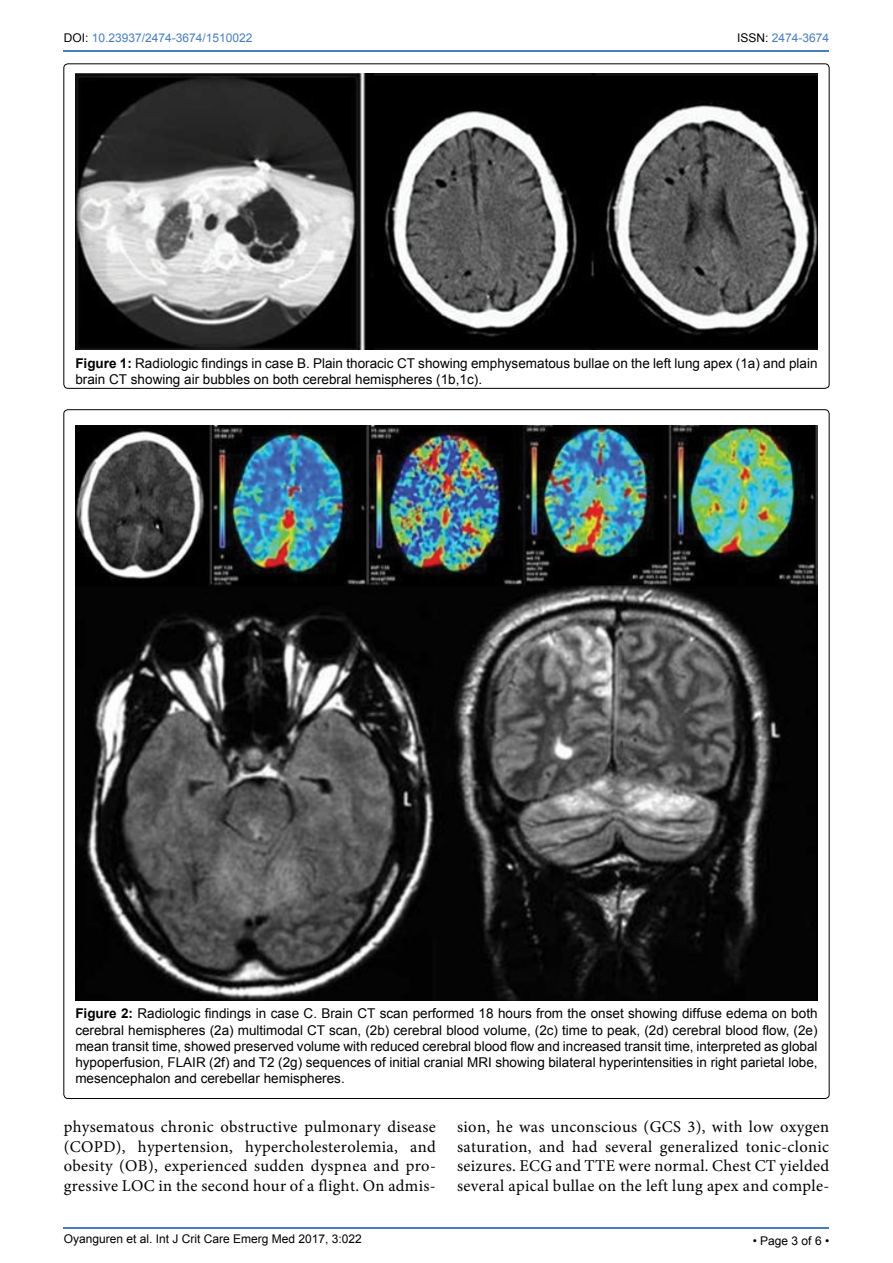
<style>
.page{position:relative;width:893px;height:1263px;background:#fff}
.page>*{position:absolute;margin:0;border:0;box-sizing:border-box;transform-origin:0 0}
.t1{font:16.5px/19.8px "Minion Pro";letter-spacing:.02em;color:#000;text-align:justify}
.t2{font:13.5px/16.2px "Arial";color:#000;text-align:justify}
.t3{font:12px "Arial";color:#000}
.t4{font:12px "Arial";color:#487ec0}
.s1{color:#000}
.s2{font-weight:700}
</style>
<div class="page">
<hr style="left:64px;top:1227px;width:765px;height:2px;background:#487ec0">
<hr style="left:64px;top:50px;width:765px;height:2px;background:#487ec0">
<img style="left:75px;top:425px;width:743px;height:575px">
<img style="left:75px;top:73px;width:743px;height:277px">
<p class="t4" style="left:64px;top:30px;width:190px"><span class="s1">DOI:</span> 10.23937/2474-3674/1510022</p>
<p class="t4" style="left:737px;top:30px;width:94px"><span class="s1">ISSN:</span> 2474-3674</p>
<p class="t2" style="left:75px;top:356px;width:744px"><span class="s2">Figure 1:</span> Radiologic findings in case B. Plain thoracic CT showing emphysematous bullae on the left lung apex (1a) and plain brain CT showing air bubbles on both cerebral hemispheres (1b,1c).</p>
<p class="t2" style="left:75px;top:1006px;width:744px"><span class="s2">Figure 2:</span> Radiologic findings in case C. Brain CT scan performed 18 hours from the onset showing diffuse edema on both cerebral hemispheres (2a) multimodal CT scan, (2b) cerebral blood volume, (2c) time to peak, (2d) cerebral blood flow, (2e) mean transit time, showed preserved volume with reduced cerebral blood flow and increased transit time, interpreted as global hypoperfusion, FLAIR (2f) and T2 (2g) sequences of initial cranial MRI showing bilateral hyperintensities in right parietal lobe, mesencephalon and cerebellar hemispheres.</p>
<p class="t1" style="left:64px;top:1117px;width:374px">physematous chronic obstructive pulmonary disease (COPD), hypertension, hypercholesterolemia, and obesity (OB), experienced sudden dyspnea and pro&shy;gressive LOC in the second hour of a flight. On admis-</p>
<p class="t1" style="left:457px;top:1117px;width:374px">sion, he was unconscious (GCS 3), with low oxygen saturation, and had several generalized tonic-clonic seizures. ECG and TTE were normal. Chest CT yielded several apical bullae on the left lung apex and comple-</p>
<p class="t3" style="left:64px;top:1231px;width:300px">Oyanguren et al. Int J Crit Care Emerg Med 2017, 3:022</p>
<p class="t3" style="left:753px;top:1233px;width:78px">• Page 3 of 6 •</p>
</div>
